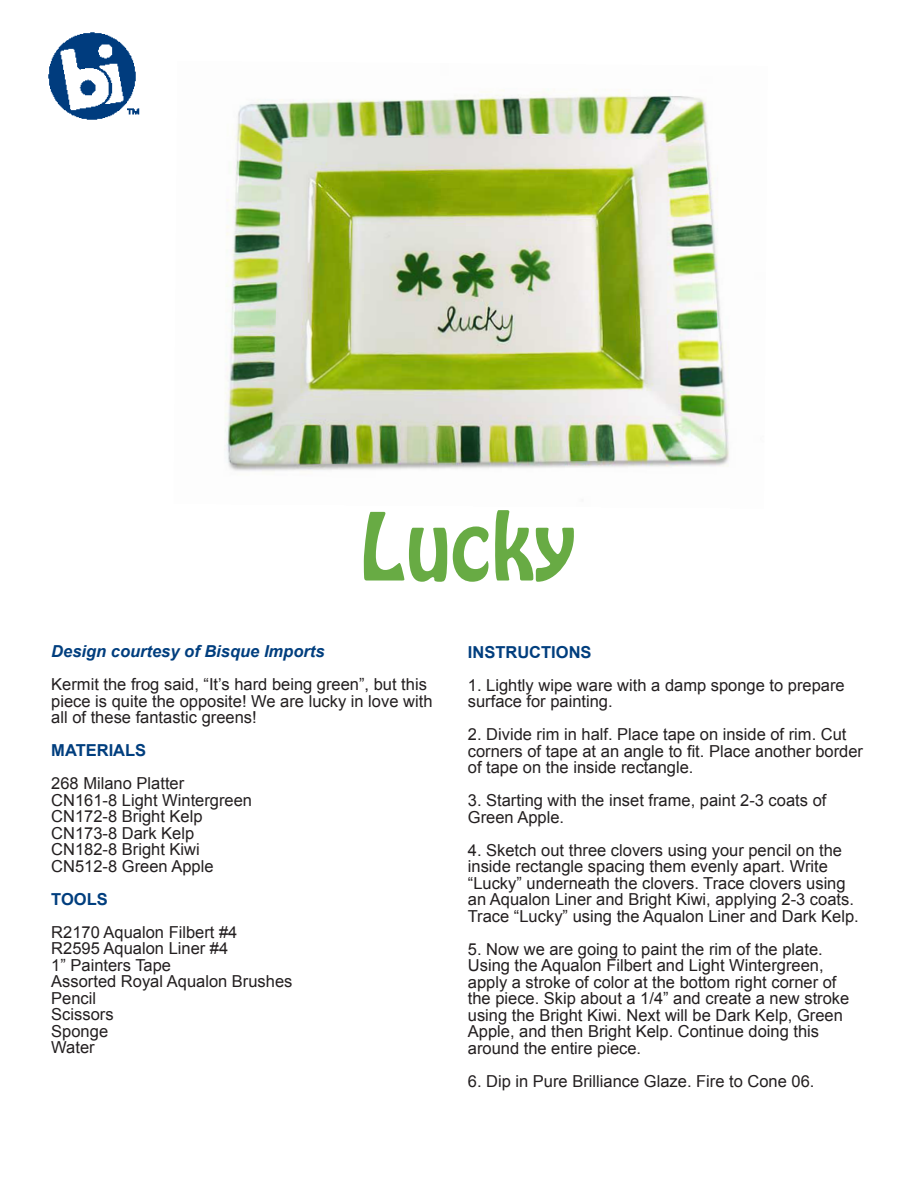
<style>
.page{position:relative;width:918px;height:1188px;background:#fff}
.page>*{position:absolute;margin:0;border:0;box-sizing:border-box;transform-origin:0 0}
.t1{font:82.5px "Hobo Std";color:#68ab44}
.t2{font:16.5px/16.5px "Arial";color:#231f20}
.t3{font:italic 700 16.5px "Arial";color:#003e7e}
.t4{font:700 16.5px "Arial";color:#003e7e}
</style>
<div class="page">
<img style="left:48px;top:32px;width:92px;height:88px">
<img style="left:225px;top:90px;width:504px;height:382px">
<p class="t1" style="left:360px;top:490px;width:218px">Lucky</p>
<p class="t3" style="left:51px;top:640px;width:275px">Design courtesy of Bisque Imports</p>
<p class="t2" style="left:51px;top:676px;width:383px">Kermit the frog said, “It’s hard being green”, but this piece is quite the opposite! We are lucky in love with all of these fantastic greens!</p>
<p class="t4" style="left:51px;top:739px;width:97px">MATERIALS</p>
<p class="t2" style="left:51px;top:775px;width:134px">268 Milano Platter</p>
<p class="t2" style="left:51px;top:792px;width:202px">CN161-8 Light Wintergreen</p>
<p class="t2" style="left:51px;top:808px;width:153px">CN172-8 Bright Kelp</p>
<p class="t2" style="left:51px;top:825px;width:145px">CN173-8 Dark Kelp</p>
<p class="t2" style="left:51px;top:841px;width:150px">CN182-8 Bright Kiwi</p>
<p class="t2" style="left:51px;top:858px;width:164px">CN512-8 Green Apple</p>
<p class="t4" style="left:51px;top:888px;width:58px">TOOLS</p>
<p class="t2" style="left:51px;top:924px;width:188px">R2170 Aqualon Filbert #4</p>
<p class="t2" style="left:51px;top:940px;width:179px">R2595 Aqualon Liner #4</p>
<p class="t2" style="left:51px;top:957px;width:121px">1” Painters Tape</p>
<p class="t2" style="left:51px;top:973px;width:243px">Assorted Royal Aqualon Brushes</p>
<p class="t2" style="left:51px;top:990px;width:46px">Pencil</p>
<p class="t2" style="left:51px;top:1006px;width:64px">Scissors</p>
<p class="t2" style="left:51px;top:1023px;width:58px">Sponge</p>
<p class="t2" style="left:51px;top:1039px;width:45px">Water</p>
<p class="t4" style="left:468px;top:641px;width:125px">INSTRUCTIONS</p>
<p class="t2" style="left:468px;top:677px;width:378px">1. Lightly wipe ware with a damp sponge to prepare surface for painting.</p>
<p class="t2" style="left:468px;top:726px;width:397px">2. Divide rim in half. Place tape on inside of rim. Cut corners of tape at an angle to fit. Place another border of tape on the inside rectangle.</p>
<p class="t2" style="left:468px;top:792px;width:360px">3. Starting with the inset frame, paint 2-3 coats of<br>Green Apple.</p>
<p class="t2" style="left:468px;top:842px;width:392px">4. Sketch out three clovers using your pencil on the inside rectangle spacing them evenly apart. Write “Lucky” underneath the clovers. Trace clovers using an Aqualon Liner and Bright Kiwi, applying 2-3 coats.<br>Trace “Lucky” using the Aqualon Liner and Dark Kelp.</p>
<p class="t2" style="left:468px;top:941px;width:356px">5. Now we are going to paint the rim of the plate.</p>
<p class="t2" style="left:468px;top:957px;width:383px">Using the Aqualon Filbert and Light Wintergreen, apply a stroke of color at the bottom right corner of the piece. Skip about a 1/4” and create a new stroke using the Bright Kiwi. Next will be Dark Kelp, Green Apple, and then Bright Kelp. Continue doing this around the entire piece.</p>
<p class="t2" style="left:468px;top:1073px;width:348px">6. Dip in Pure Brilliance Glaze. Fire to Cone 06.</p>
</div>
